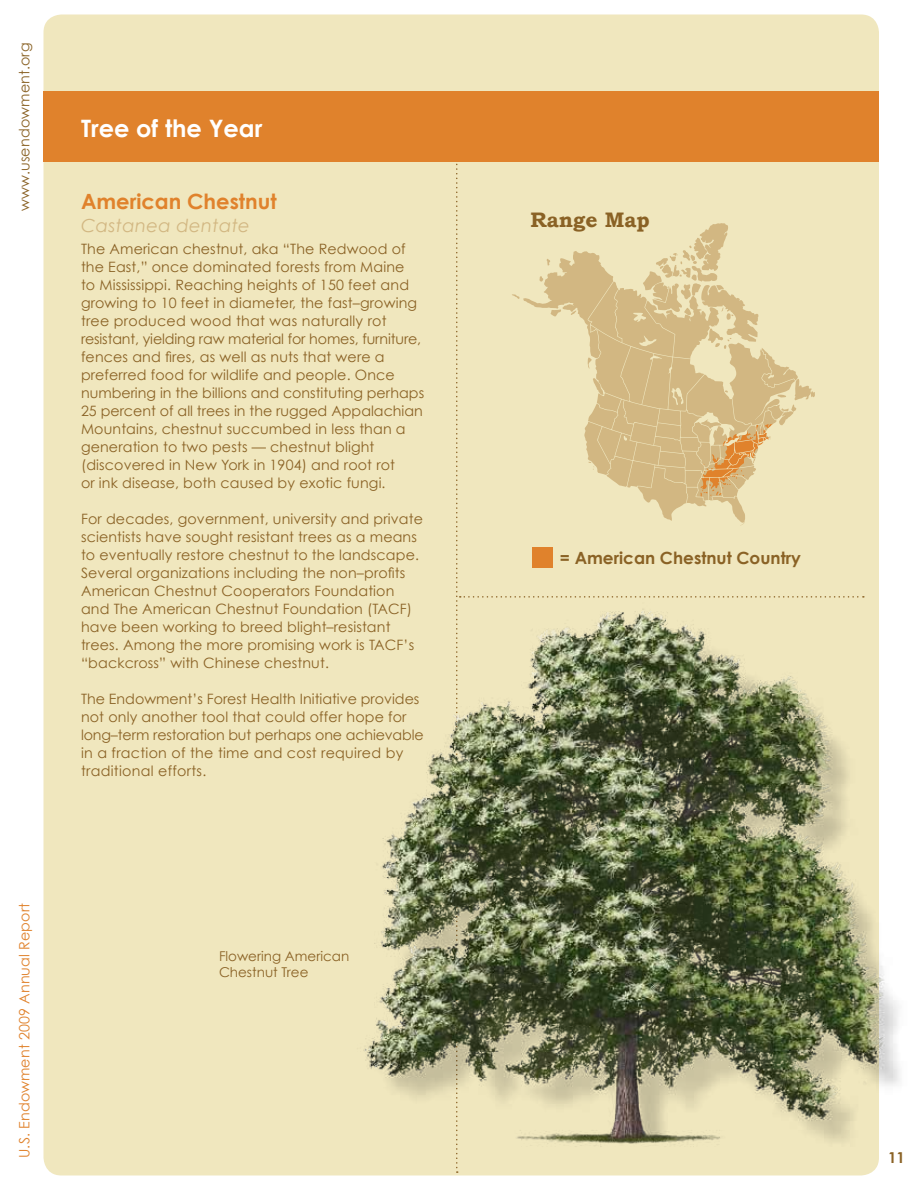
<style>
.page{position:relative;width:918px;height:1188px;background:#fff}
.page>*{position:absolute;margin:0;border:0;box-sizing:border-box;transform-origin:0 0}
.t1{font:700 24px "Century Gothic";color:#fff}
.t2{font:700 21px "Century Gothic";color:#e0822c}
.t3{font:700 21px "Bookman Old Style";color:#8a6225}
.t4{font:italic 18px "Century Gothic";letter-spacing:.02em;color:#d2b782}
.t5{font:700 16.8px "Century Gothic";color:#8a6225}
.t6{font:700 15px "Century Gothic";color:#8a6225}
.t7{font:14.25px/18px "Century Gothic";letter-spacing:.01em;color:#8a6225}
.t8{font:14.25px "Century Gothic";letter-spacing:.01em;color:#e0822c}
.t9{font:13.5px/16.2px "Century Gothic";color:#8a6225}
</style>
<div class="page">
<div style="left:44px;top:14px;width:835px;height:1161px;background:#f0e7be;border-radius:18px"></div>
<svg style="left:456px;top:163px;width:359px;height:1010px"></svg>
<div style="left:532px;top:547px;width:21px;height:21px;background:#e0822c"></div>
<img style="left:363px;top:585px;width:537px;height:586px">
<div style="left:44px;top:92px;width:835px;height:70px;background:#e0822c"></div>
<p class="t7" style="left:15px;top:211px;width:170px;rotate:-90deg">www.usendowment.org</p>
<h1 class="t1" style="left:81px;top:113px;width:183px">Tree of the Year</h1>
<h2 class="t2" style="left:81px;top:188px;width:197px">American Chestnut</h2>
<p class="t4" style="left:81px;top:214px;width:170px">Castanea dentate</p>
<h2 class="t3" style="left:530px;top:207px;width:121px">Range Map</h2>
<p class="t7" style="left:81px;top:239px;width:345px">The American chestnut, aka “The Redwood of the East,” once dominated forests from Maine<br>to Mississippi. Reaching heights of 150 feet and growing to 10 feet in diameter, the fast–growing tree produced wood that was naturally rot resistant, yielding raw material for homes, furniture, fences and fires, as well as nuts that were a preferred food for wildlife and people. Once numbering in the billions and constituting perhaps 25 percent of all trees in the rugged Appalachian Mountains, chestnut succumbed in less than a generation to two pests — chestnut blight (discovered in New York in 1904) and root rot<br>or ink disease, both caused by exotic fungi.</p>
<p class="t7" style="left:81px;top:509px;width:344px">For decades, government, university and private scientists have sought resistant trees as a means to eventually restore chestnut to the landscape.<br>Several organizations including the non–profits American Chestnut Cooperators Foundation and The American Chestnut Foundation (TACF) have been working to breed blight–resistant trees. Among the more promising work is TACF’s “backcross” with Chinese chestnut.</p>
<p class="t7" style="left:81px;top:689px;width:344px">The Endowment’s Forest Health Initiative provides not only another tool that could offer hope for long–term restoration but perhaps one achievable in a fraction of the time and cost required by traditional efforts.</p>
<p class="t5" style="left:560px;top:548px;width:243px">= American Chestnut Country</p>
<p class="t8" style="left:16px;top:1158px;width:256px;rotate:-90deg">U.S. Endowment 2009 Annual Report</p>
<p class="t9" style="left:219px;top:948px;width:132px">Flowering American<br>Chestnut Tree</p>
<p class="t6" style="left:888px;top:1148px;width:18px">11</p>
</div>
